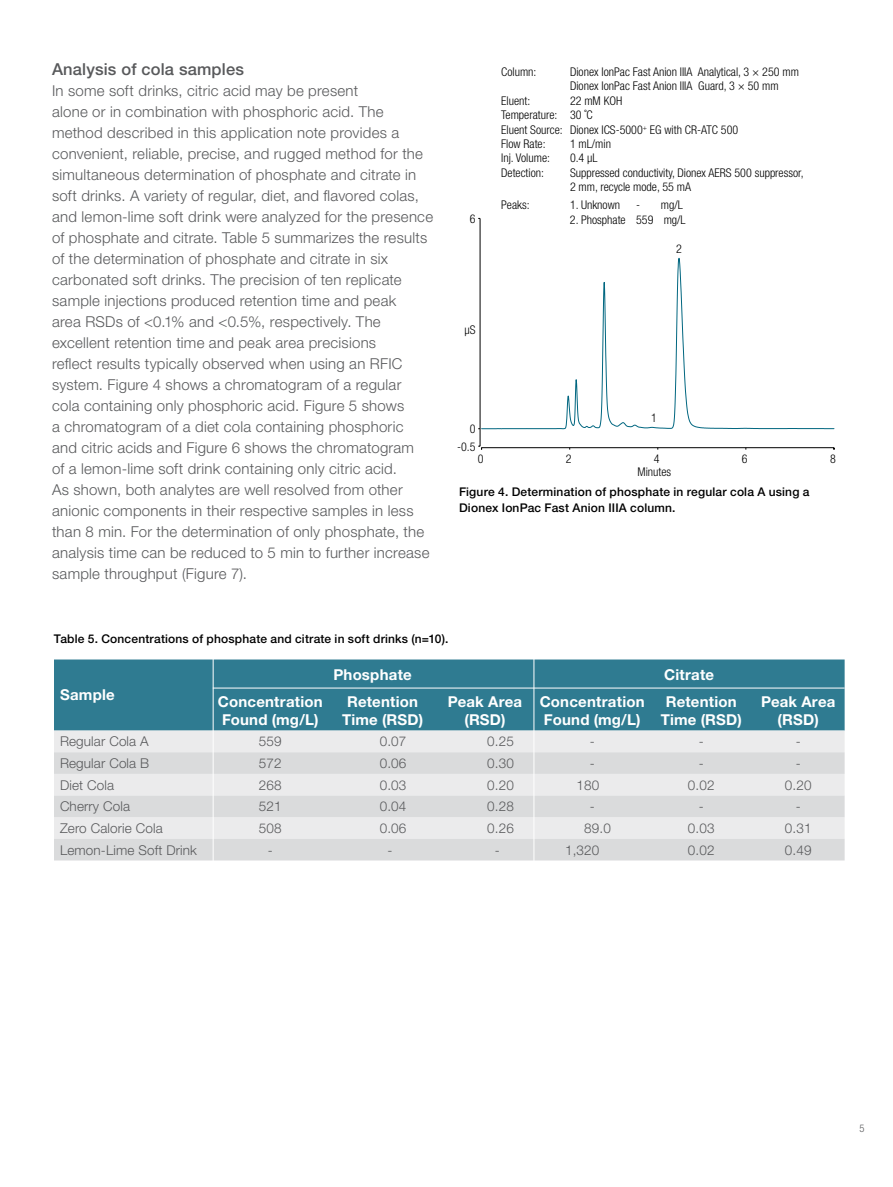
<style>
.page{position:relative;width:893px;height:1187px;background:#fff}
.page>*{position:absolute;margin:0;border:0;box-sizing:border-box;transform-origin:0 0}
.t1{font:500 16.5px "Helvetica Neue LT Std";letter-spacing:.01em;color:#58595b}
.t2{font:300 15px/21px "Helvetica Neue LT Std";letter-spacing:.015em;color:#58595b}
.t3{font:700 15px/18px "Helvetica Neue LT Std";letter-spacing:.015em;color:#fff;text-align:center}
.t4{font:300 13.5px "Helvetica Neue LT Std";letter-spacing:.01em;color:#58595b}
.t5{font:300 condensed 12px/14.4px "Helvetica Neue LT Std";color:#000}
.t6{font:500 12px/15.8px "Helvetica Neue LT Std";letter-spacing:.015em;color:#000}
.t7{font:300 condensed 10.5px "Helvetica Neue LT Std";color:#58595b}
</style>
<div class="page">
<hr style="left:482px;top:447px;width:352px;height:1px;background:#000">
<hr style="left:480px;top:218px;width:1px;height:228px;background:#000">
<svg style="left:481px;top:257px;width:354px;height:172px"></svg>
<div style="left:54px;top:659px;width:791px;height:71px;background:#2f7b91"></div>
<div style="left:54px;top:730px;width:791px;height:22px;background:#ebebec"></div>
<svg style="left:54px;top:752px;width:791px;height:108px;background:#e0e1e2"></svg>
<hr style="left:213px;top:657px;width:1px;height:210px;background:#fff">
<hr style="left:213px;top:687px;width:632px;height:1px;background:#fff">
<hr style="left:534px;top:657px;width:1px;height:211px;background:#fff">
<p class="t1" style="left:52px;top:59px;width:193px">Analysis of cola samples</p>
<p class="t2" style="left:52px;top:80px;width:383px">In some soft drinks, citric acid may be present<br>alone or in combination with phosphoric acid. The method described in this application note provides a convenient, reliable, precise, and rugged method for the simultaneous determination of phosphate and citrate in soft drinks. A variety of regular, diet, and flavored colas, and lemon-lime soft drink were analyzed for the presence of phosphate and citrate. Table 5 summarizes the results of the determination of phosphate and citrate in six carbonated soft drinks. The precision of ten replicate sample injections produced retention time and peak<br>area RSDs of &lt;0.1% and &lt;0.5%, respectively. The excellent retention time and peak area precisions<br>reflect results typically observed when using an RFIC system. Figure 4 shows a chromatogram of a regular<br>cola containing only phosphoric acid. Figure 5 shows<br>a chromatogram of a diet cola containing phosphoric<br>and citric acids and Figure 6 shows the chromatogram<br>of a lemon-lime soft drink containing only citric acid.<br>As shown, both analytes are well resolved from other anionic components in their respective samples in less than 8 min. For the determination of only phosphate, the analysis time can be reduced to 5 min to further increase sample throughput (Figure 7).</p>
<p class="t5" style="left:470px;top:211px;width:7px">6</p>
<p class="t5" style="left:501px;top:64px;width:37px">Column:</p>
<p class="t5" style="left:570px;top:64px;width:230px">Dionex IonPac Fast Anion IIIA Analytical, 3 × 250 mm<br>Dionex IonPac Fast Anion IIIA Guard, 3 × 50 mm</p>
<p class="t5" style="left:501px;top:93px;width:31px">Eluent:</p>
<p class="t5" style="left:501px;top:93px;width:238px;text-indent:69px">22 mM KOH<br>Temperature: 30 ˚C<br>Eluent Source: Dionex ICS-5000<sup>+</sup> EG with CR-ATC 500<br>Flow Rate:</p>
<p class="t5" style="left:570px;top:136px;width:43px">1 mL/min</p>
<p class="t5" style="left:501px;top:151px;width:50px">Inj. Volume:</p>
<p class="t5" style="left:570px;top:151px;width:29px">0.4 µL</p>
<p class="t5" style="left:501px;top:165px;width:44px">Detection:</p>
<p class="t5" style="left:570px;top:165px;width:235px">Suppressed conductivity, Dionex AERS 500 suppressor,<br>2 mm, recycle mode, 55 mA</p>
<p class="t5" style="left:501px;top:198px;width:30px">Peaks:</p>
<p class="t5" style="left:570px;top:198px;width:52px">1. Unknown</p>
<p class="t5" style="left:636px;top:198px;width:48px">- mg/L</p>
<p class="t5" style="left:570px;top:212px;width:117px">2. Phosphate 559 mg/L</p>
<p class="t5" style="left:676px;top:241px;width:7px">2</p>
<p class="t5" style="left:464px;top:322px;width:13px">µS</p>
<p class="t5" style="left:470px;top:421px;width:7px">0</p>
<p class="t5" style="left:457px;top:439px;width:20px">-0.5</p>
<p class="t5" style="left:651px;top:410px;width:7px">1</p>
<p class="t5" style="left:478px;top:451px;width:7px">0</p>
<p class="t5" style="left:566px;top:451px;width:7px">2</p>
<p class="t5" style="left:654px;top:451px;width:7px">4</p>
<p class="t5" style="left:742px;top:451px;width:7px">6</p>
<p class="t5" style="left:830px;top:451px;width:7px">8</p>
<p class="t5" style="left:637px;top:464px;width:35px">Minutes</p>
<p class="t6" style="left:459px;top:484px;width:352px">Figure 4. Determination of phosphate in regular cola A using a<br>Dionex IonPac Fast Anion IIIA column.</p>
<p class="t6" style="left:54px;top:631px;width:396px">Table 5. Concentrations of phosphate and citrate in soft drinks (n=10).</p>
<p class="t3" style="left:60px;top:685px;width:56px">Sample</p>
<p class="t3" style="left:334px;top:665px;width:80px">Phosphate</p>
<p class="t3" style="left:664px;top:665px;width:51px">Citrate</p>
<p class="t3" style="left:218px;top:691px;width:106px;text-align:left">Concentration<br>Found (mg/L)</p>
<p class="t3" style="left:342px;top:691px;width:83px">Retention<br>Time (RSD)</p>
<p class="t3" style="left:448px;top:691px;width:76px">Peak Area (RSD)</p>
<p class="t3" style="left:540px;top:691px;width:106px;text-align:left">Concentration<br>Found (mg/L)</p>
<p class="t3" style="left:661px;top:691px;width:83px">Retention<br>Time (RSD)</p>
<p class="t3" style="left:761px;top:691px;width:76px">Peak Area (RSD)</p>
<p class="t4" style="left:60px;top:733px;width:90px">Regular Cola A</p>
<p class="t4" style="left:259px;top:733px;width:24px">559</p>
<p class="t4" style="left:380px;top:733px;width:28px">0.07</p>
<p class="t4" style="left:487px;top:733px;width:28px">0.25</p>
<p class="t4" style="left:590px;top:733px;width:6px">-</p>
<p class="t4" style="left:699px;top:733px;width:6px">-</p>
<p class="t4" style="left:796px;top:733px;width:6px">-</p>
<p class="t4" style="left:60px;top:754px;width:91px">Regular Cola B</p>
<p class="t4" style="left:259px;top:754px;width:24px">572</p>
<p class="t4" style="left:380px;top:754px;width:28px">0.06</p>
<p class="t4" style="left:487px;top:754px;width:28px">0.30</p>
<p class="t4" style="left:590px;top:754px;width:6px">-</p>
<p class="t4" style="left:699px;top:754px;width:6px">-</p>
<p class="t4" style="left:796px;top:754px;width:6px">-</p>
<p class="t4" style="left:60px;top:776px;width:56px">Diet Cola</p>
<p class="t4" style="left:259px;top:776px;width:24px">268</p>
<p class="t4" style="left:380px;top:776px;width:28px">0.03</p>
<p class="t4" style="left:487px;top:776px;width:28px">0.20</p>
<p class="t4" style="left:577px;top:776px;width:24px">180</p>
<p class="t4" style="left:688px;top:776px;width:28px">0.02</p>
<p class="t4" style="left:785px;top:776px;width:28px">0.20</p>
<p class="t4" style="left:60px;top:798px;width:72px">Cherry Cola</p>
<p class="t4" style="left:259px;top:798px;width:24px">521</p>
<p class="t4" style="left:380px;top:798px;width:28px">0.04</p>
<p class="t4" style="left:487px;top:798px;width:28px">0.28</p>
<p class="t4" style="left:590px;top:798px;width:6px">-</p>
<p class="t4" style="left:699px;top:798px;width:6px">-</p>
<p class="t4" style="left:796px;top:798px;width:6px">-</p>
<p class="t4" style="left:60px;top:819px;width:104px">Zero Calorie Cola</p>
<p class="t4" style="left:259px;top:819px;width:24px">508</p>
<p class="t4" style="left:380px;top:819px;width:28px">0.06</p>
<p class="t4" style="left:487px;top:819px;width:28px">0.26</p>
<p class="t4" style="left:584px;top:819px;width:28px">89.0</p>
<p class="t4" style="left:688px;top:819px;width:28px">0.03</p>
<p class="t4" style="left:785px;top:819px;width:28px">0.31</p>
<p class="t4" style="left:60px;top:841px;width:138px">Lemon-Lime Soft Drink</p>
<p class="t4" style="left:565px;top:841px;width:36px">1,320</p>
<p class="t4" style="left:688px;top:841px;width:28px">0.02</p>
<p class="t4" style="left:785px;top:841px;width:28px">0.49</p>
<p class="t7" style="left:859px;top:1122px;width:7px">5</p>
</div>
